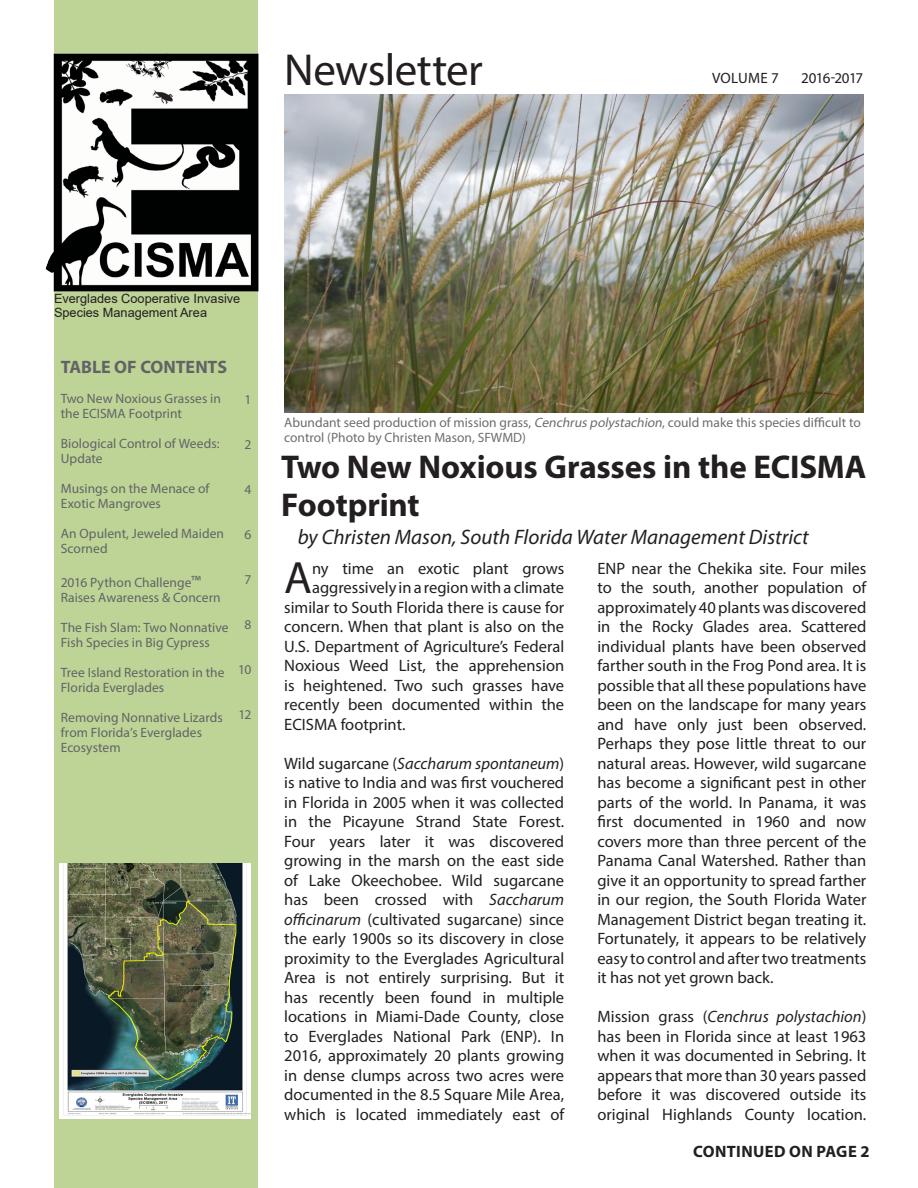
<style>
.page{position:relative;width:918px;height:1188px;background:#fff}
.page>*{position:absolute;margin:0;border:0;box-sizing:border-box;transform-origin:0 0}
.t1{font:45.45px "Myriad Pro";color:#231f20}
.t2{font:45px "Myriad Pro";letter-spacing:-.01em;color:#231f20}
.t3{font:700 33px/37.5px "Myriad Pro";letter-spacing:-.005em;color:#231f20}
.t4{font:italic 21px "Myriad Pro";color:#231f20}
.t5{font:700 18px "Myriad Pro";letter-spacing:-.005em;color:#636366}
.t6{font:16.5px/19.5px "Myriad Pro";color:#231f20;text-align:justify}
.t7{font:700 16.5px "Myriad Pro";letter-spacing:.025em;color:#231f20}
.t8{font:15px "Myriad Pro";letter-spacing:-.045em;color:#231f20}
.t9{font:15px "Myriad Pro";letter-spacing:-.01em;color:#231f20}
.t10{font:13.5px/15px "Myriad Pro";letter-spacing:.005em;color:#636366}
.t11{font:13.5px/15px "Myriad Pro";color:#6c6d70}
.t12{font:12.75px/13.5px "Arial";color:#231f20}
.s1{font-size:16.5px}
.s2{font-style:italic}
</style>
<div class="page">
<div style="left:54px;top:0;width:203px;height:1188px;background:#bdd496"></div>
<img style="left:45px;top:44px;width:214px;height:249px">
<img style="left:60px;top:863px;width:190px;height:256px">
<img style="left:284px;top:95px;width:579px;height:317px">
<p class="t2" style="left:284px;top:42px;width:200px">Newsletter</p>
<p class="t9" style="left:712px;top:69px;width:68px">VOLUME 7</p>
<p class="t8" style="left:801px;top:69px;width:63px">2016-2017</p>
<p class="t12" style="left:54px;top:292px;width:188px">Everglades Cooperative Invasive<br>Species Management Area</p>
<h1 class="t5" style="left:61px;top:355px;width:168px">TABLE OF CONTENTS</h1>
<h1 class="t10" style="left:61px;top:391px;width:162px">Two New Noxious Grasses in the ECISMA Footprint</h1>
<h1 class="t10" style="left:61px;top:436px;width:160px">Biological Control of Weeds:<br>Update</h1>
<h1 class="t10" style="left:61px;top:481px;width:150px">Musings on the Menace of<br>Exotic Mangroves</h1>
<h1 class="t10" style="left:61px;top:526px;width:165px">An Opulent, Jeweled Maiden<br>Scorned</h1>
<h1 class="t10" style="left:61px;top:575px;width:161px">2016 Python Challenge<span class="s1">™<br></span>Raises Awareness &amp; Concern</h1>
<h1 class="t10" style="left:61px;top:620px;width:169px">The Fish Slam: Two Nonnative<br>Fish Species in Big Cypress</h1>
<h1 class="t10" style="left:61px;top:665px;width:165px">Tree Island Restoration in the<br>Florida Everglades</h1>
<h1 class="t10" style="left:61px;top:710px;width:164px">Removing Nonnative Lizards from Florida’s Everglades<br>Ecosystem</h1>
<h1 class="t10" style="left:245px;top:391px;width:8px">1</h1>
<h1 class="t10" style="left:245px;top:436px;width:8px">2</h1>
<h1 class="t10" style="left:245px;top:481px;width:8px">4</h1>
<h1 class="t10" style="left:245px;top:526px;width:8px">6</h1>
<h1 class="t10" style="left:245px;top:571px;width:8px">7</h1>
<h1 class="t10" style="left:245px;top:616px;width:8px">8</h1>
<h1 class="t10" style="left:238px;top:661px;width:15px">10</h1>
<h1 class="t10" style="left:239px;top:706px;width:14px">12</h1>
<p class="t11" style="left:284px;top:415px;width:578px">Abundant seed production of mission grass, <span class="s2">Cenchrus polystachion</span>, could make this species difficult to control (Photo by Christen Mason, SFWMD)</p>
<h1 class="t3" style="left:281px;top:447px;width:587px">Two New Noxious Grasses in the ECISMA<br>Footprint</h1>
<h1 class="t4" style="left:298px;top:524px;width:513px">by Christen Mason, South Florida Water Management District</h1>
<p class="t1" style="left:284px;top:550px;width:29px">A</p>
<p class="t6" style="left:312px;top:558px;width:254px">ny time an exotic plant grows</p>
<p class="t6" style="left:312px;top:578px;width:254px">aggressively in a region with a climate</p>
<p class="t6" style="left:284px;top:597px;width:282px">similar to South Florida there is cause for</p>
<p class="t6" style="left:284px;top:617px;width:282px">concern. When that plant is also on the</p>
<p class="t6" style="left:284px;top:636px;width:282px">U.S. Department of Agriculture’s Federal</p>
<p class="t6" style="left:284px;top:656px;width:282px">Noxious Weed List, the apprehension</p>
<p class="t6" style="left:284px;top:675px;width:282px">is heightened. Two such grasses have</p>
<p class="t6" style="left:284px;top:695px;width:282px">recently been documented within the</p>
<p class="t6" style="left:284px;top:714px;width:123px">ECISMA footprint.</p>
<p class="t6" style="left:284px;top:753px;width:282px">Wild sugarcane (<span class="s2">Saccharum spontaneum</span>) is native to India and was first vouchered in Florida in 2005 when it was collected in the Picayune Strand State Forest.<br>Four years later it was discovered growing in the marsh on the east side of Lake Okeechobee. Wild sugarcane has been crossed with <span class="s2">Saccharum officinarum</span> (cultivated sugarcane) since the early 1900s so its discovery in close proximity to the Everglades Agricultural Area is not entirely surprising. But it has recently been found in multiple locations in Miami-Dade County, close to Everglades National Park (ENP). In 2016, approximately 20 plants growing in dense clumps across two acres were documented in the 8.5 Square Mile Area, which is located immediately east of</p>
<p class="t6" style="left:597px;top:558px;width:271px">ENP near the Chekika site. Four miles to the south, another population of approximately 40 plants was discovered in the Rocky Glades area. Scattered individual plants have been observed farther south in the Frog Pond area. It is possible that all these populations have been on the landscape for many years and have only just been observed.<br>Perhaps they pose little threat to our natural areas. However, wild sugarcane has become a significant pest in other parts of the world. In Panama, it was first documented in 1960 and now covers more than three percent of the Panama Canal Watershed. Rather than give it an opportunity to spread farther in our region, the South Florida Water Management District began treating it.<br>Fortunately, it appears to be relatively easy to control and after two treatments it has not yet grown back.</p>
<p class="t6" style="left:597px;top:1007px;width:271px">Mission grass (<span class="s2">Cenchrus polystachion</span>) has been in Florida since at least 1963 when it was documented in Sebring. It appears that more than 30 years passed before it was discovered outside its original Highlands County location.</p>
<p class="t7" style="left:693px;top:1141px;width:178px">CONTINUED ON PAGE 2</p>
</div>
